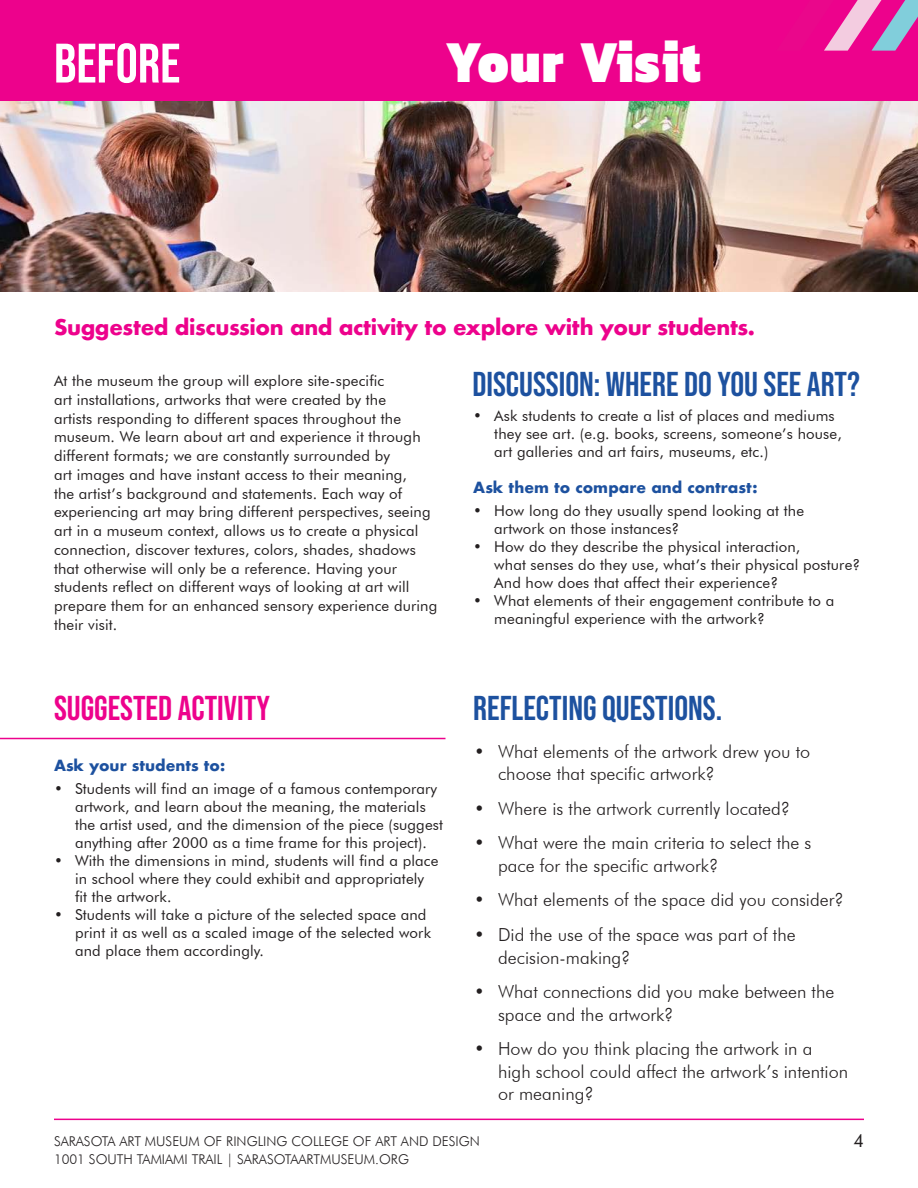
<style>
.page{position:relative;width:918px;height:1188px;background:#fff}
.page>*{position:absolute;margin:0;border:0;box-sizing:border-box;transform-origin:0 0}
.t1{font:900 60.45px "Kanit";letter-spacing:.02em;color:#fff;scale:.82 1}
.t2{font:55.5px "Bebas Neue";color:#fff}
.t3{font:34.5px "Bebas Neue";color:#1d519f}
.t4{font:34.5px "Bebas Neue";color:#ed028c}
.t5{font:700 21px "Futura";letter-spacing:-.02em;color:#ed028c}
.t6{font:300 18px/22.5px "Futura BT";color:#231f20}
.t7{font:18px "Futura BT";color:#231f20}
.t8{font:15px/18.8px "Futura BT";letter-spacing:.01em;color:#231f20}
.t9{font:700 15px "Futura";color:#1d519f}
.t10{font:300 13.5px "Futura BT";color:#231f20}
</style>
<div class="page">
<hr style="left:54px;top:1119px;width:810px;height:1px;background:#ed028c">
<img style="left:0;top:101px;width:918px;height:191px">
<hr style="left:0;top:738px;width:446px;height:1px;background:#ed028c">
<div style="left:0;top:0;width:918px;height:100px;background:#ed028c"></div>
<svg style="left:824px;top:0;width:94px;height:51px"></svg>
<p class="t2" style="left:54px;top:32px;width:128px">BEFORE</p>
<p class="t1" style="left:446px;top:12px;width:312px">Your Visit</p>
<p class="t5" style="left:54px;top:312px;width:702px">Suggested discussion and activity to explore with your students.</p>
<p class="t8" style="left:54px;top:371px;width:385px">At the museum the group will explore site-specific<br>art installations, artworks that were created by the<br>artists responding to different spaces throughout the museum. We learn about art and experience it through different formats; we are constantly surrounded by<br>art images and have instant access to their meaning,<br>the artist’s background and statements. Each way of experiencing art may bring different perspectives, seeing art in a museum context, allows us to create a physical connection, discover textures, colors, shades, shadows that otherwise will only be a reference. Having your students reflect on different ways of looking at art will prepare them for an enhanced sensory experience during their visit.</p>
<p class="t3" style="left:472px;top:365px;width:389px">DISCUSSION: WHERE DO YOU SEE ART?</p>
<p class="t8" style="left:494px;top:407px;width:349px;line-height:18px;text-indent:-21px">• Ask students to create a list of places and mediums they see art. (e.g. books, screens, someone’s house, art galleries and art fairs, museums, etc.)</p>
<p class="t9" style="left:473px;top:477px;width:286px">Ask them to compare and contrast:</p>
<p class="t8" style="left:494px;top:501px;width:311px;line-height:18px;text-indent:-21px">• How long do they usually spend looking at the artwork on those instances?</p>
<p class="t8" style="left:494px;top:537px;width:368px;line-height:18px;text-indent:-21px">• How do they describe the physical interaction,<br>what senses do they use, what’s their physical posture?<br>And how does that affect their experience?</p>
<p class="t8" style="left:494px;top:591px;width:342px;line-height:18px;text-indent:-21px">• What elements of their engagement contribute to a meaningful experience with the artwork?</p>
<p class="t4" style="left:54px;top:689px;width:217px">SUGGESTED ACTIVITY</p>
<p class="t9" style="left:54px;top:755px;width:173px">Ask your students to:</p>
<p class="t8" style="left:75px;top:779px;width:370px;line-height:18px;text-indent:-21px">• Students will find an image of a famous contemporary artwork, and learn about the meaning, the materials the artist used, and the dimension of the piece (suggest anything after 2000 as a time frame for this project).</p>
<p class="t8" style="left:75px;top:851px;width:365px;line-height:18px;text-indent:-21px">• With the dimensions in mind, students will find a place in school where they could exhibit and appropriately fit the artwork.</p>
<p class="t8" style="left:75px;top:905px;width:358px;line-height:18px;text-indent:-21px">• Students will take a picture of the selected space and print it as well as a scaled image of the selected work and place them accordingly.</p>
<p class="t3" style="left:473px;top:688px;width:250px">REFLECTING QUESTIONS.</p>
<p class="t6" style="left:498px;top:740px;width:314px;text-indent:-24px">• What elements of the artwork drew you to choose that specific artwork?</p>
<p class="t6" style="left:474px;top:797px;width:318px">• Where is the artwork currently located?</p>
<p class="t6" style="left:498px;top:832px;width:315px;text-indent:-24px">• What were the main criteria to select the s pace for the specific artwork?</p>
<p class="t6" style="left:474px;top:889px;width:371px">• What elements of the space did you consider?</p>
<p class="t6" style="left:498px;top:923px;width:299px;text-indent:-24px">• Did the use of the space was part of the decision-making?</p>
<p class="t6" style="left:498px;top:980px;width:338px;text-indent:-24px">• What connections did you make between the space and the artwork?</p>
<p class="t6" style="left:498px;top:1037px;width:352px;text-indent:-24px">• How do you think placing the artwork in a high school could affect the artwork’s intention or meaning?</p>
<p class="t10" style="left:54px;top:1133px;width:427px">SARASOTA ART MUSEUM OF RINGLING COLLEGE OF ART AND DESIGN</p>
<p class="t10" style="left:54px;top:1151px;width:357px">1001 SOUTH TAMIAMI TRAIL | SARASOTAARTMUSEUM.ORG</p>
<p class="t7" style="left:853px;top:1129px;width:12px">4</p>
</div>
